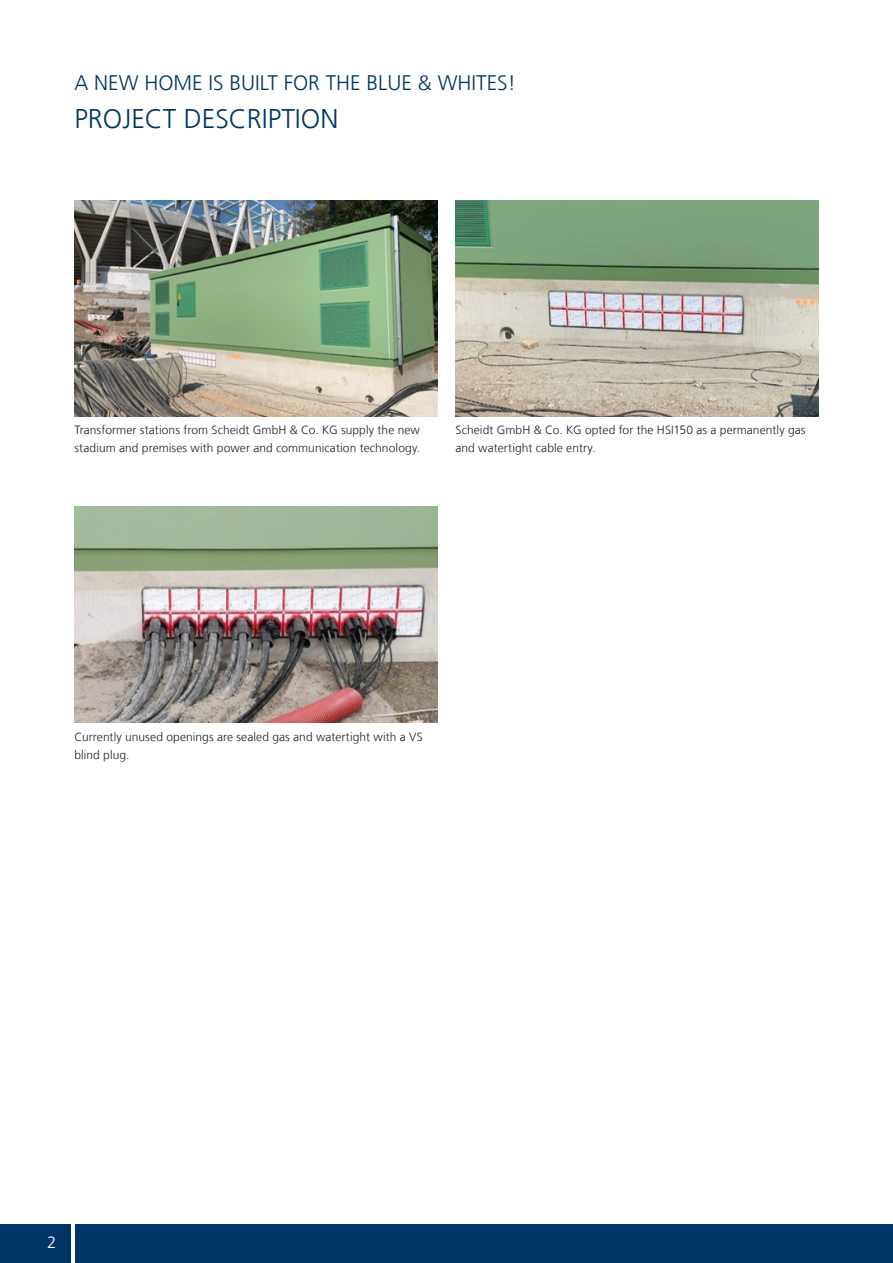
<style>
.page{position:relative;width:893px;height:1263px;background:#fff}
.page>*{position:absolute;margin:0;border:0;box-sizing:border-box;transform-origin:0 0}
._2018_header_h1{font:300 27px "Frutigerfor Hauff";color:#003667}
._2018_cover_h2{font:300 21px "Frutigerfor Hauff";color:#003667}
.t1{font:300 16.5px "Frutigerfor Hauff";color:#fff}
._2018_bildunterschri{font:300 12px/18px "Frutigerfor Hauff";letter-spacing:.005em;color:#231f20}
</style>
<div class="page">
<div style="left:0;top:1225px;width:893px;height:38px;background:#003667"></div>
<hr style="left:71px;top:1213px;width:3px;height:50px;background:#fff">
<img style="left:74px;top:200px;width:363px;height:216px">
<img style="left:455px;top:200px;width:363px;height:216px">
<img style="left:75px;top:506px;width:362px;height:216px">
<p class="_2018_cover_h2" style="left:74px;top:70px;width:443px">A NEW HOME IS BUILT FOR THE BLUE &amp; WHITES!</p>
<p class="_2018_header_h1" style="left:74px;top:102px;width:266px">PROJECT DESCRIPTION</p>
<p class="_2018_bildunterschri" style="left:74px;top:421px;width:347px">Transformer stations from Scheidt GmbH &amp; Co. KG supply the new stadium and premises with power and communication technology.</p>
<p class="_2018_bildunterschri" style="left:455px;top:421px;width:352px">Scheidt GmbH &amp; Co. KG opted for the HSI150 as a permanently gas and watertight cable entry.</p>
<p class="_2018_bildunterschri" style="left:74px;top:727px;width:350px">Currently unused openings are sealed gas and watertight with a VS blind plug.</p>
<p class="t1" style="left:47px;top:1232px;width:11px">2</p>
</div>
